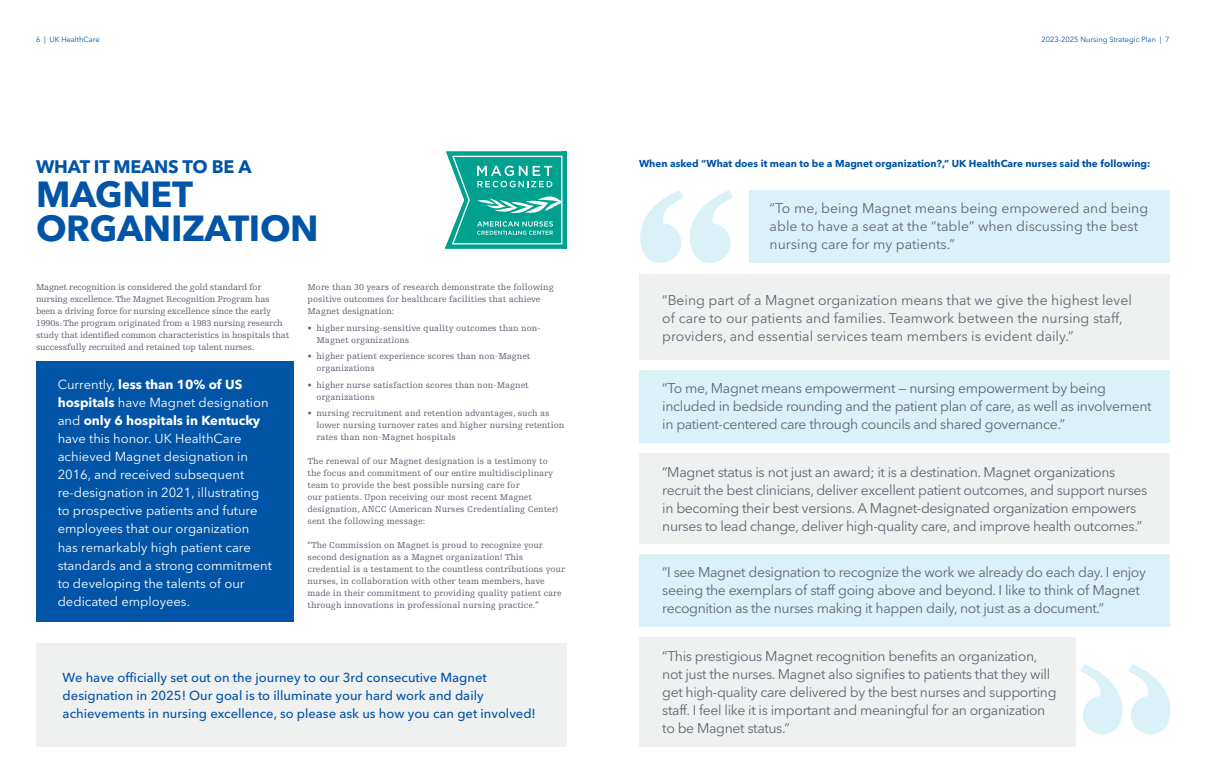
<style>
.page{position:relative;width:1206px;height:783px;background:#fff}
.page>*{position:absolute;margin:0;border:0;box-sizing:border-box;transform-origin:0 0}
.Avenir_Header{font:700 36px "Avenir Next LT Pro";letter-spacing:-.01em;color:#0154a6}
.Avenir_Header-2{font:700 18px "Avenir Next LT Pro";letter-spacing:-.01em;color:#0154a6}
.t1{font:14px/18px "Avenir Next LT Pro";letter-spacing:-.025em;color:#626675}
.t2{font:14px/18px "Avenir Next LT Pro";color:#626675}
.t3{font:13px/18px "Avenir Next LT Pro";color:#fff}
.t4{font:500 13px/18px "Avenir Next LT Pro";color:#0154a6}
.t5{font:700 10px "Avenir Next LT Pro";color:#0154a6}
.t6{font:9px/12px "Egyptienne FLT Std";color:#626675}
.t7{font:9px/12px "Egyptienne FLT Std";letter-spacing:-.02em;color:#626675}
.t8{font:7.5px "Avenir Next LT Pro";color:#0154a6}
.s1{font-weight:700}
</style>
<div class="page">
<div style="left:36px;top:644px;width:531px;height:103px;background:#eff1f0"></div>
<svg style="left:1081px;top:664px;width:90px;height:70px"></svg>
<div style="left:639px;top:637px;width:436px;height:110px;background:#eff1f0"></div>
<div style="left:639px;top:554px;width:531px;height:72px;background:#daf1f7"></div>
<div style="left:639px;top:453px;width:531px;height:91px;background:#eff1f0"></div>
<div style="left:36px;top:362px;width:258px;height:260px;background:#0154a6"></div>
<div style="left:750px;top:191px;width:420px;height:72px;background:#daf1f7"></div>
<div style="left:639px;top:274px;width:531px;height:85px;background:#eff1f0"></div>
<svg style="left:445px;top:151px;width:122px;height:98px;background:#3bb6a9"></svg>
<svg style="left:640px;top:190px;width:93px;height:73px"></svg>
<div style="left:639px;top:370px;width:531px;height:73px;background:#daf1f7"></div>
<p class="t8" style="left:36px;top:35px;width:65px">6 | UK HealthCare</p>
<p class="t8" style="left:1041px;top:35px;width:130px">2023-2025 Nursing Strategic Plan | 7</p>
<p class="Avenir_Header-2" style="left:36px;top:155px;width:217px">WHAT IT MEANS TO BE A</p>
<p class="Avenir_Header" style="left:36px;top:172px;width:159px">MAGNET</p>
<p class="Avenir_Header" style="left:36px;top:206px;width:284px">ORGANIZATION</p>
<p class="t7" style="left:36px;top:281px;width:255px">Magnet recognition is considered the gold standard for nursing excellence. The Magnet Recognition Program has been a driving force for nursing excellence since the early 1990s. The program originated from a 1983 nursing research study that identified common characteristics in hospitals that successfully recruited and retained top talent nurses.</p>
<p class="t6" style="left:308px;top:281px;width:248px">More than 30 years of research demonstrate the following positive outcomes for healthcare facilities that achieve<br>Magnet designation:</p>
<p class="t6" style="left:316px;top:322px;width:226px;text-indent:-9px">• higher nursing-sensitive quality outcomes than non-<br>Magnet organizations</p>
<p class="t6" style="left:316px;top:350px;width:215px;text-indent:-9px">• higher patient experience scores than non-Magnet organizations</p>
<p class="t6" style="left:316px;top:379px;width:214px;text-indent:-9px">• higher nurse satisfaction scores than non-Magnet organizations</p>
<p class="t6" style="left:316px;top:407px;width:249px;text-indent:-9px">• nursing recruitment and retention advantages, such as lower nursing turnover rates and higher nursing retention rates than non-Magnet hospitals</p>
<p class="t6" style="left:308px;top:455px;width:242px">The renewal of our Magnet designation is a testimony to</p>
<p class="t6" style="left:308px;top:467px;width:252px">the focus and commitment of our entire multidisciplinary team to provide the best possible nursing care for<br>our patients. Upon receiving our most recent Magnet designation, ANCC (American Nurses Credentialing Center) sent the following message:</p>
<p class="t6" style="left:308px;top:539px;width:259px">“The Commission on Magnet is proud to recognize your second designation as a Magnet organization! This credential is a testament to the countless contributions your nurses, in collaboration with other team members, have made in their commitment to providing quality patient care through innovations in professional nursing practice.”</p>
<p class="t3" style="left:58px;top:376px;width:216px">Currently, <span class="s1">less than 10% of US hospitals</span> have Magnet designation and <span class="s1">only 6 hospitals in Kentucky </span>have this honor. UK HealthCare achieved Magnet designation in<br>2016, and received subsequent re-designation in 2021, illustrating to prospective patients and future employees that our organization has remarkably high patient care standards and a strong commitment to developing the talents of our dedicated employees.</p>
<p class="t4" style="left:63px;top:668px;width:475px">We have officially set out on the journey to our 3rd consecutive Magnet designation in 2025! Our goal is to illuminate your hard work and daily achievements in nursing excellence, so please ask us how you can get involved!</p>
<p class="t5" style="left:639px;top:158px;width:513px">When asked “What does it mean to be a Magnet organization?,” UK HealthCare nurses said the following:</p>
<p class="t2" style="left:770px;top:199px;width:380px">“To me, being Magnet means being empowered and being able to have a seat at the “table” when discussing the best nursing care for my patients.”</p>
<p class="t2" style="left:662px;top:291px;width:471px">“Being part of a Magnet organization means that we give the highest level of care to our patients and families. Teamwork between the nursing staff, providers, and essential services team members is evident daily.”</p>
<p class="t1" style="left:662px;top:379px;width:491px">“To me, Magnet means empowerment — nursing empowerment by being included in bedside rounding and the patient plan of care, as well as involvement in patient-centered care through councils and shared governance.”</p>
<p class="t1" style="left:662px;top:463px;width:487px">“Magnet status is not just an award; it is a destination. Magnet organizations recruit the best clinicians, deliver excellent patient outcomes, and support nurses in becoming their best versions. A Magnet-designated organization empowers nurses to lead change, deliver high-quality care, and improve health outcomes.”</p>
<p class="t1" style="left:662px;top:563px;width:485px">“I see Magnet designation to recognize the work we already do each day. I enjoy seeing the exemplars of staff going above and beyond. I like to think of Magnet recognition as the nurses making it happen daily, not just as a document.”</p>
<p class="t1" style="left:662px;top:647px;width:396px">“This prestigious Magnet recognition benefits an organization, not just the nurses. Magnet also signifies to patients that they will get high-quality care delivered by the best nurses and supporting staff. I feel like it is important and meaningful for an organization to be Magnet status.”</p>
</div>
